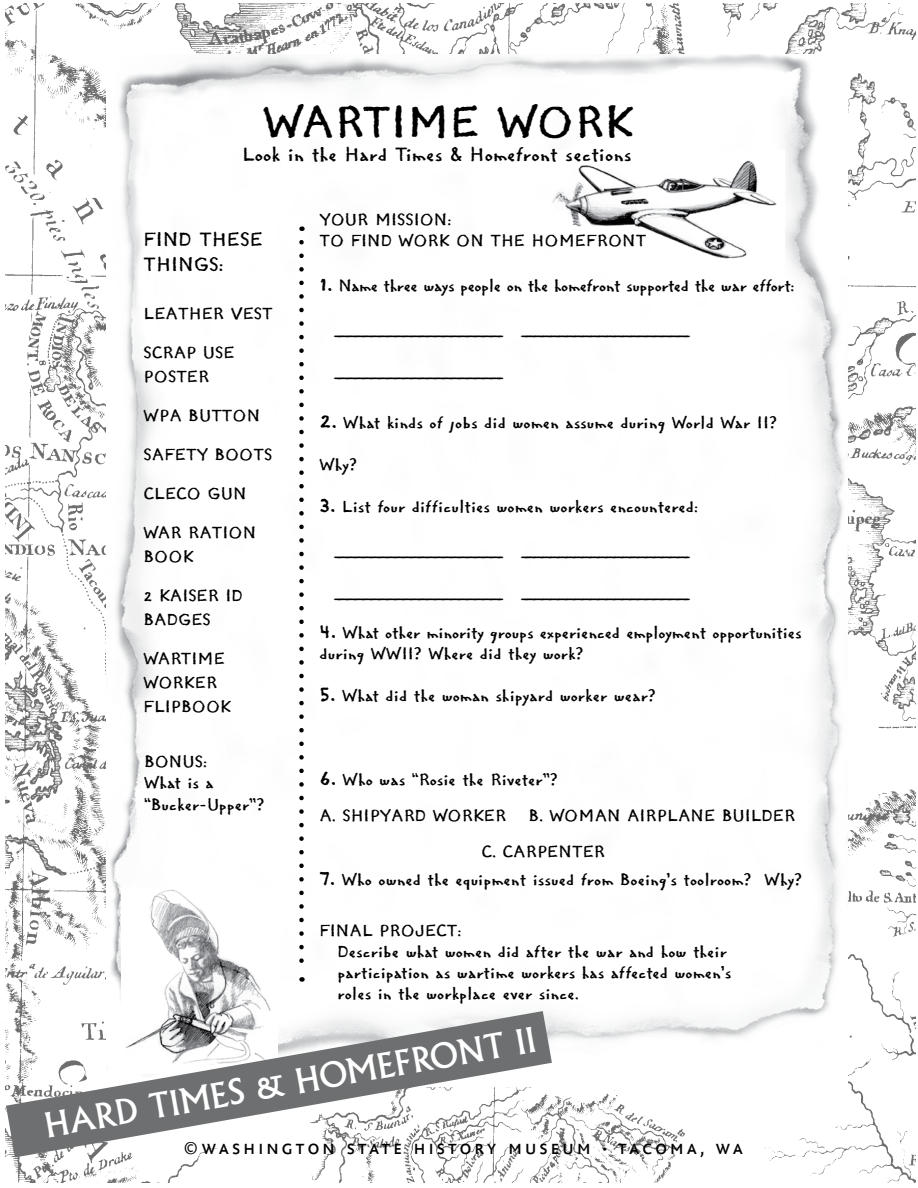
<style>
.page{position:relative;width:918px;height:1188px;background:#fff}
.page>*{position:absolute;margin:0;border:0;box-sizing:border-box;transform-origin:0 0}
.t1{font:48px "Regular Joe";color:#000}
.t2{font:500 33px "Albertus";color:#fff}
.t3{font:21px/25.2px "Regular Joe";color:#000}
.t4{font:21px "Bliss Caps";letter-spacing:.15em;color:#000}
.t5{font:18px/39px "Regular Joe";color:#000}
.t6{font:18px "Regular Joe";letter-spacing:-.025em;color:#000}
.s1{font-size:24px}
.s2{font-size:18px}
.s3{font-size:15px}
</style>
<div class="page">
<img style="left:5px;top:3px;width:911px;height:1180px">
<img style="left:106px;top:54px;width:742px;height:1032px">
<svg style="left:299px;top:242px;width:5px;height:740px"></svg>
<img style="left:551px;top:150px;width:233px;height:119px">
<img style="left:122px;top:887px;width:155px;height:124px">
<svg style="left:6px;top:1011px;width:546px;height:146px"></svg>
<h1 class="t1" style="left:263px;top:91px;width:372px">WARTIME WORK</h1>
<p class="t3" style="left:242px;top:141px;width:391px">Look in the Hard Times &amp; Homefront sections</p>
<p class="t3" style="left:144px;top:226px;width:121px">FIND THESE<br>THINGS:</p>
<p class="t5" style="left:144px;top:293px;width:131px">LEATHER VEST<br>SCRAP USE</p>
<p class="t5" style="left:144px;top:356px;width:130px">POSTER<br>WPA BUTTON<br>SAFETY BOOTS<br>CLECO GUN<br>WAR RATION</p>
<p class="t5" style="left:144px;top:536px;width:101px">BOOK<br>2 KAISER ID</p>
<p class="t5" style="left:144px;top:599px;width:83px">BADGES<br>WARTIME</p>
<p class="t5" style="left:144px;top:670px;width:89px;line-height:24px">WORKER<br>FLIPBOOK</p>
<p class="t5" style="left:144px;top:750px;width:122px;line-height:21.6px">BONUS:<br>What is a “Bucker-Upper”?</p>
<p class="t5" style="left:320px;top:209px;width:328px;line-height:21px">YOUR MISSION:<br>TO FIND WORK ON THE HOMEFRONT</p>
<p class="t6" style="left:320px;top:274px;width:476px"><span class="s1">1.</span> Name three ways people on the homefront supported the war effort:</p>
<p class="t5" style="left:335px;top:308px;width:356px">_____________________ _____________________</p>
<p class="t5" style="left:335px;top:350px;width:169px">_____________________</p>
<p class="t5" style="left:320px;top:402px;width:459px"><span class="s1">2.</span> What kinds of jobs did women assume during World War II?</p>
<p class="t5" style="left:320px;top:444px;width:39px">Why?</p>
<p class="t5" style="left:320px;top:486px;width:380px"><span class="s1">3.</span> List four difficulties women workers encountered:</p>
<p class="t5" style="left:335px;top:528px;width:356px">_____________________ _____________________</p>
<p class="t5" style="left:335px;top:570px;width:356px">_____________________ _____________________</p>
<p class="t5" style="left:320px;top:621px;width:484px;line-height:21px"><span class="s1">4.</span> What other minority groups experienced employment opportunities during WWII? Where did they work?</p>
<p class="t5" style="left:320px;top:675px;width:338px"><span class="s1">5.</span> What did the woman shipyard worker wear?</p>
<p class="t5" style="left:320px;top:759px;width:240px"><span class="s1">6.</span> Who was “Rosie the Riveter”?</p>
<p class="t5" style="left:320px;top:795px;width:478px">A. SHIPYARD WORKER B. WOMAN AIRPLANE BUILDER</p>
<p class="t5" style="left:482px;top:831px;width:125px">C. CARPENTER</p>
<p class="t5" style="left:320px;top:860px;width:484px"><span class="s1">7.</span> Who owned the equipment issued from Boeing’s toolroom? Why?</p>
<p class="t5" style="left:338px;top:920px;width:395px;line-height:21px;text-indent:-18px">FINAL PROJECT:<br>Describe what women did after the war and how their participation as wartime workers has affected women’s roles in the workplace ever since.</p>
<h2 class="t2" style="left:41px;top:1106px;width:500px;rotate:-10deg">HARD TIMES &amp; HOMEFRONT II</h2>
<p class="t4" style="left:184px;top:1136px;width:561px"><span class="s2">©</span>washington state history museum <span class="s3">•</span> tacoma, wa</p>
</div>
